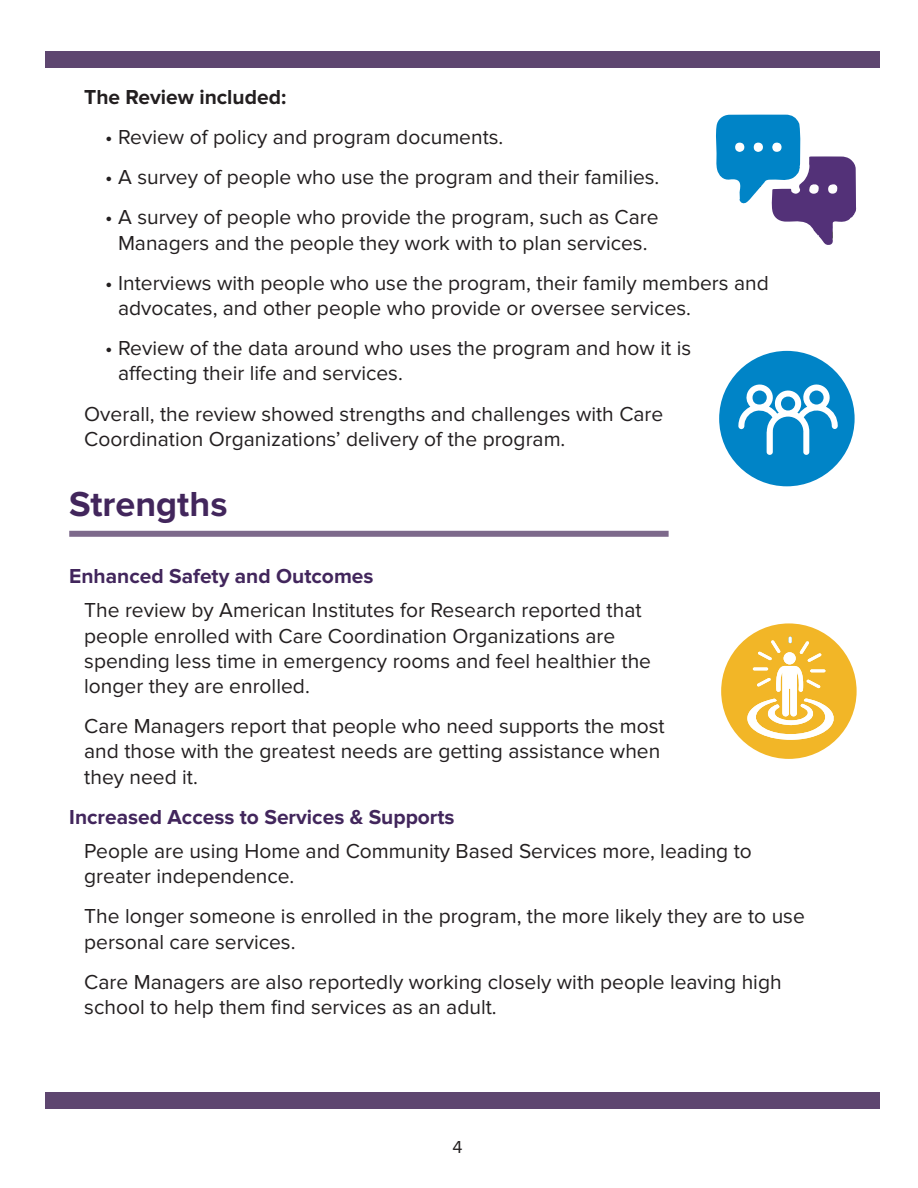
<style>
.page{position:relative;width:918px;height:1188px;background:#fff}
.page>*{position:absolute;margin:0;border:0;box-sizing:border-box;transform-origin:0 0}
.t1{font:700 36px "Proxima Nova";color:#42265c}
.t2{font:21px/25.2px "Proxima Nova";color:#231f20}
.t3{font:700 21px "Proxima Nova";color:#42265c}
.t4{font:700 21px "Proxima Nova";color:#231f20}
.t5{font:18px "Proxima Nova";color:#231f20}
</style>
<div class="page">
<div style="left:69px;top:531px;width:600px;height:6px;background:#7d698b"></div>
<div style="left:45px;top:51px;width:834px;height:17px;background:#5e4670"></div>
<div style="left:45px;top:1092px;width:834px;height:17px;background:#5e4670"></div>
<svg style="left:716px;top:115px;width:140px;height:130px"></svg>
<div style="left:719px;top:351px;width:136px;height:135px;background:#0084c7;border-radius:50%"></div>
<svg style="left:738px;top:384px;width:100px;height:71px"></svg>
<svg style="left:721px;top:623px;width:136px;height:136px"></svg>
<h3 class="t4" style="left:84px;top:90px;width:204px">The Review included:</h3>
<p class="t2" style="left:105px;top:126px;width:400px">• Review of policy and program documents.</p>
<p class="t2" style="left:105px;top:167px;width:556px">• A survey of people who use the program and their families.</p>
<p class="t2" style="left:105px;top:207px;width:555px;text-align:center">• A survey of people who provide the program, such as Care<br>Managers and the people they work with to plan services.</p>
<p class="t2" style="left:118px;top:272px;width:652px;text-indent:-13px">• Interviews with people who use the program, their family members and advocates, and other people who provide or oversee services.</p>
<p class="t2" style="left:118px;top:338px;width:575px;text-indent:-13px">• Review of the data around who uses the program and how it is affecting their life and services.</p>
<p class="t2" style="left:84px;top:403px;width:581px">Overall, the review showed strengths and challenges with Care<br>Coordination Organizations’ delivery of the program.</p>
<h1 class="t1" style="left:69px;top:492px;width:160px">Strengths</h1>
<h2 class="t3" style="left:69px;top:569px;width:306px">Enhanced Safety and Outcomes</h2>
<p class="t2" style="left:84px;top:600px;width:568px">The review by American Institutes for Research reported that people enrolled with Care Coordination Organizations are spending less time in emergency rooms and feel healthier the longer they are enrolled.</p>
<p class="t2" style="left:84px;top:716px;width:582px">Care Managers report that people who need supports the most and those with the greatest needs are getting assistance when they need it.</p>
<h2 class="t3" style="left:69px;top:810px;width:387px">Increased Access to Services &amp; Supports</h2>
<p class="t2" style="left:84px;top:840px;width:669px">People are using Home and Community Based Services more, leading to greater independence.</p>
<p class="t2" style="left:84px;top:906px;width:722px">The longer someone is enrolled in the program, the more likely they are to use personal care services.</p>
<p class="t2" style="left:84px;top:971px;width:699px">Care Managers are also reportedly working closely with people leaving high school to help them find services as an adult.</p>
<p class="t5" style="left:452px;top:1141px;width:12px">4</p>
</div>
